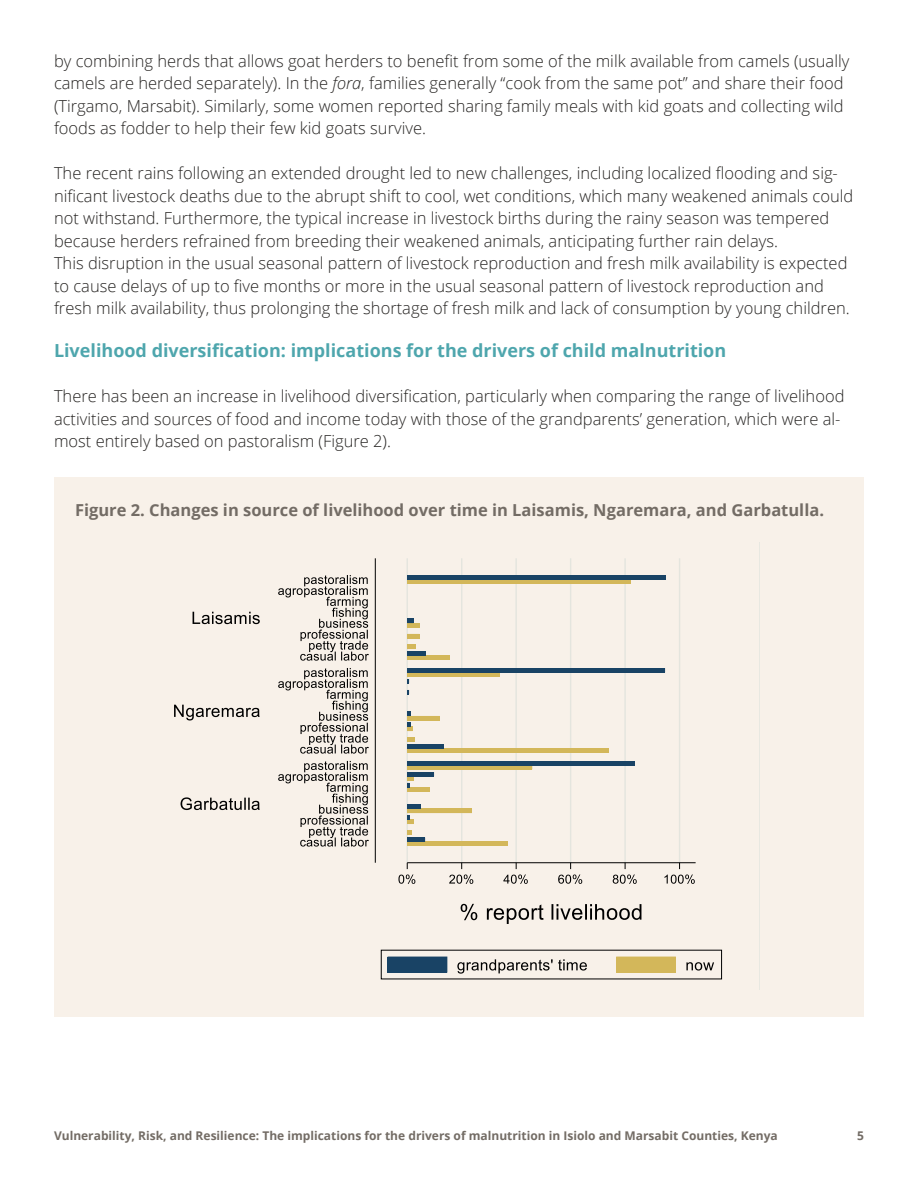
<style>
.page{position:relative;width:918px;height:1188px;background:#fff}
.page>*{position:absolute;margin:0;border:0;box-sizing:border-box;transform-origin:0 0}
.t1{font:700 18px "Open Sans";color:#4ea6ad}
.t2{font:300 16.5px/22.5px "Open Sans";color:#262422}
.t3{font:700 16.5px "Open Sans";color:#736c65}
.t4{font:700 12px "Open Sans";color:#736c65}
.s1{font-style:italic}
</style>
<div class="page">
<div style="left:54px;top:477px;width:810px;height:540px;background:#f8f1e9"></div>
<svg style="left:174px;top:558px;width:549px;height:422px"></svg>
<div style="left:407px;top:558px;width:289px;height:305px;background:#f8f1e9"></div>
<hr style="left:407px;top:558px;width:1px;height:305px;background:#eaf2f3">
<hr style="left:461px;top:558px;width:1px;height:305px;background:#eaf2f3">
<hr style="left:515px;top:558px;width:2px;height:305px;background:#eaf2f3">
<hr style="left:570px;top:558px;width:1px;height:305px;background:#eaf2f3">
<hr style="left:624px;top:558px;width:2px;height:305px;background:#eaf2f3">
<hr style="left:679px;top:558px;width:1px;height:305px;background:#eaf2f3">
<div style="left:407px;top:842px;width:101px;height:4px;border:1px solid #d9c263"></div>
<div style="left:407px;top:838px;width:18px;height:4px;border:1px solid #1a476f"></div>
<svg style="left:407px;top:831px;width:5px;height:4px"></svg>
<svg style="left:407px;top:816px;width:7px;height:8px"></svg>
<div style="left:407px;top:809px;width:65px;height:4px;border:1px solid #d9c263"></div>
<div style="left:407px;top:805px;width:14px;height:4px;border:1px solid #1a476f"></div>
<div style="left:407px;top:787px;width:23px;height:4px;border:1px solid #d9c263"></div>
<svg style="left:407px;top:776px;width:7px;height:11px"></svg>
<div style="left:407px;top:772px;width:27px;height:4px;border:1px solid #1a476f"></div>
<div style="left:407px;top:765px;width:125px;height:4px;border:1px solid #d9c263"></div>
<div style="left:407px;top:761px;width:228px;height:4px;border:1px solid #1a476f"></div>
<div style="left:407px;top:749px;width:202px;height:4px;border:1px solid #d9c263"></div>
<div style="left:407px;top:745px;width:37px;height:4px;border:1px solid #1a476f"></div>
<svg style="left:407px;top:738px;width:7px;height:4px"></svg>
<svg style="left:407px;top:723px;width:6px;height:8px"></svg>
<div style="left:407px;top:716px;width:33px;height:4px;border:1px solid #d9c263"></div>
<svg style="left:407px;top:712px;width:4px;height:4px"></svg>
<div style="left:407px;top:672px;width:93px;height:4px;border:1px solid #d9c263"></div>
<div style="left:407px;top:668px;width:258px;height:4px;border:1px solid #1a476f"></div>
<div style="left:407px;top:656px;width:43px;height:4px;border:1px solid #d9c263"></div>
<div style="left:407px;top:652px;width:19px;height:4px;border:1px solid #1a476f"></div>
<svg style="left:407px;top:645px;width:8px;height:4px"></svg>
<div style="left:407px;top:634px;width:12px;height:4px;border:1px solid #d9c263"></div>
<div style="left:407px;top:623px;width:12px;height:4px;border:1px solid #d9c263"></div>
<svg style="left:407px;top:619px;width:6px;height:4px"></svg>
<div style="left:407px;top:579px;width:224px;height:4px;border:1px solid #d9c263"></div>
<div style="left:407px;top:575px;width:258px;height:4px;border:1px solid #1a476f"></div>
<hr style="left:407px;top:862px;width:289px;height:1px;background:#000">
<svg style="left:398px;top:875px;width:17px;height:9px"></svg>
<svg style="left:449px;top:875px;width:24px;height:9px"></svg>
<svg style="left:503px;top:875px;width:25px;height:9px"></svg>
<svg style="left:558px;top:875px;width:24px;height:9px"></svg>
<svg style="left:613px;top:875px;width:24px;height:9px"></svg>
<svg style="left:664px;top:875px;width:31px;height:9px"></svg>
<svg style="left:461px;top:904px;width:180px;height:20px"></svg>
<svg style="left:181px;top:797px;width:79px;height:13px"></svg>
<svg style="left:174px;top:705px;width:86px;height:15px"></svg>
<svg style="left:193px;top:612px;width:67px;height:12px"></svg>
<hr style="left:375px;top:558px;width:1px;height:305px;background:#000">
<svg style="left:278px;top:761px;width:91px;height:86px"></svg>
<svg style="left:278px;top:668px;width:91px;height:86px"></svg>
<svg style="left:278px;top:575px;width:91px;height:86px"></svg>
<div style="left:381px;top:950px;width:341px;height:29px;background:#f8f1e9"></div>
<div style="left:388px;top:957px;width:59px;height:16px;background:#194365"></div>
<div style="left:616px;top:957px;width:60px;height:16px;background:#d3b75a"></div>
<svg style="left:457px;top:959px;width:130px;height:15px"></svg>
<svg style="left:686px;top:962px;width:28px;height:9px"></svg>
<p class="t2" style="left:54px;top:49px;width:797px">by combining herds that allows goat herders to benefit from some of the milk available from camels (usually camels are herded separately). In the <span class="s1">fora</span>, families generally “cook from the same pot” and share their food (Tirgamo, Marsabit). Similarly, some women reported sharing family meals with kid goats and collecting wild foods as fodder to help their few kid goats survive.</p>
<p class="t2" style="left:54px;top:161px;width:801px">The recent rains following an extended drought led to new challenges, including localized flooding and sig&shy;nificant livestock deaths due to the abrupt shift to cool, wet conditions, which many weakened animals could not withstand. Furthermore, the typical increase in livestock births during the rainy season was tempered because herders refrained from breeding their weakened animals, anticipating further rain delays.<br>This disruption in the usual seasonal pattern of livestock reproduction and fresh milk availability is expected to cause delays of up to five months or more in the usual seasonal pattern of livestock reproduction and fresh milk availability, thus prolonging the shortage of fresh milk and lack of consumption by young children.</p>
<p class="t1" style="left:54px;top:338px;width:674px">Livelihood diversification: implications for the drivers of child malnutrition</p>
<p class="t2" style="left:54px;top:385px;width:792px">There has been an increase in livelihood diversification, particularly when comparing the range of livelihood activities and sources of food and income today with those of the grandparents’ generation, which were al&shy;most entirely based on pastoralism (Figure 2).</p>
<p class="t3" style="left:75px;top:498px;width:750px">Figure 2. Changes in source of livelihood over time in Laisamis, Ngaremara, and Garbatulla.</p>
<p class="t4" style="left:54px;top:1127px;width:725px">Vulnerability, Risk, and Resilience: The implications for the drivers of malnutrition in Isiolo and Marsabit Counties, Kenya</p>
<p class="t4" style="left:857px;top:1127px;width:8px">5</p>
</div>
